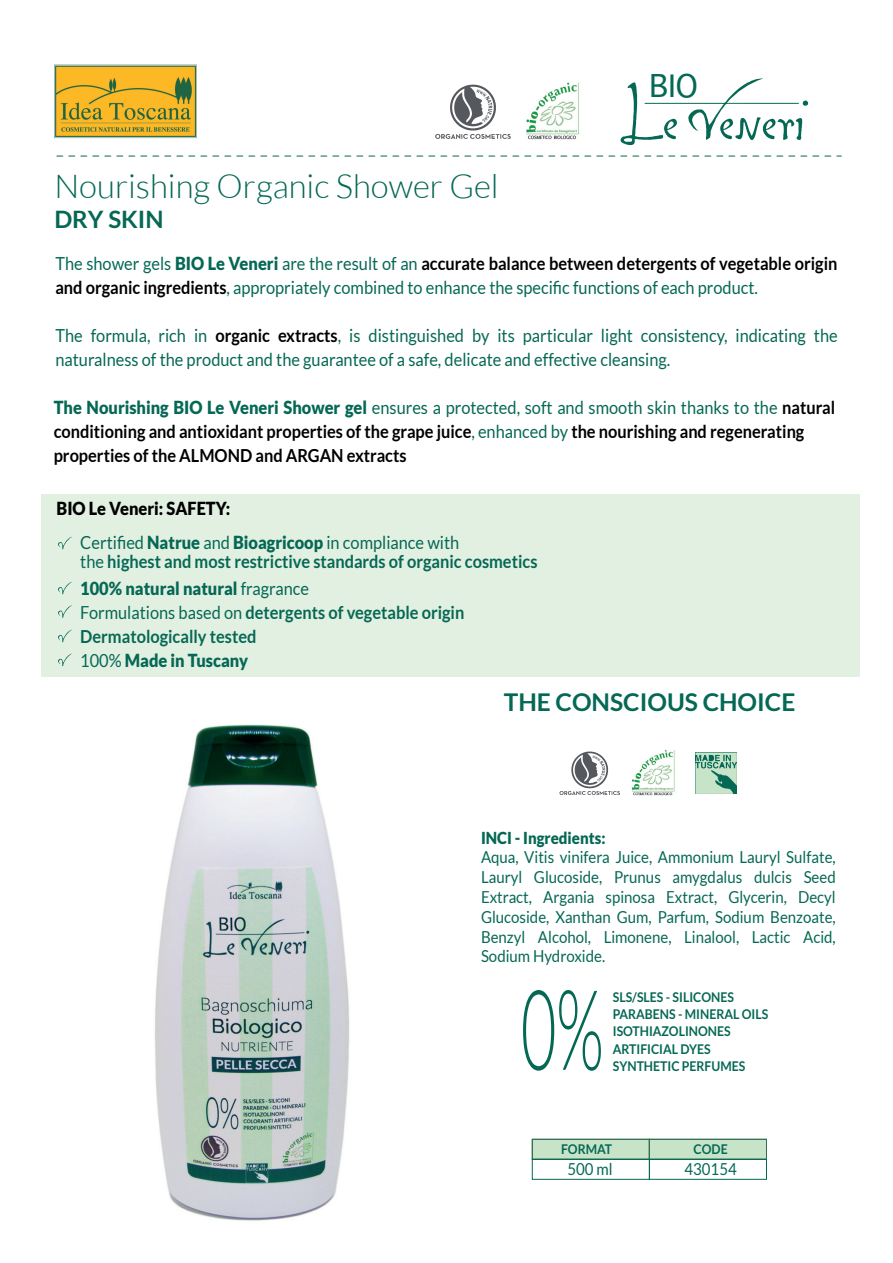
<style>
.page{position:relative;width:893px;height:1263px;background:#fff}
.page>*{position:absolute;margin:0;border:0;box-sizing:border-box;transform-origin:0 0}
.t1{font:300 111.6px "Lato";color:#056854;scale:.55 1}
.t2{font:300 33px "Lato";color:#056854}
.t3{font:30px "Sathu";color:#056854}
.t4{font:700 24.45px "Lato";color:#056854}
.t5{font:700 24px "Lato";color:#056854}
.t6{font:18px/24px "Lato";color:#056854;scale:.91 1}
.t7{font:700 18px/24px "Lato";color:#000001;scale:.91 1}
.t8{font:700 18px/24px "Lato";color:#056854;scale:.91 1}
.t9{font:16.5px/19.8px "Lato";color:#056854;text-align:justify;scale:.91 1}
.t10{font:900 16.5px "Lato";color:#056854;scale:.91 1}
.t11{font:700 13.5px/17.2px "Lato";color:#056854;scale:.91 1}
.s1{font-weight:900}
.s2{font-weight:700;color:#000001}
.s3{font-weight:900;color:#056854}
.s4{font-weight:400;color:#056854}
.s5{font-weight:900;color:#000001}
.s6{font-weight:400}
</style>
<div class="page">
<img style="left:154px;top:724px;width:196px;height:497px">
<div style="left:42px;top:494px;width:818px;height:183px;background:#e2f0e2"></div>
<svg style="left:58px;top:537px;width:14px;height:12px"></svg>
<svg style="left:58px;top:582px;width:14px;height:12px"></svg>
<svg style="left:58px;top:605px;width:14px;height:13px"></svg>
<svg style="left:58px;top:630px;width:14px;height:12px"></svg>
<svg style="left:58px;top:653px;width:14px;height:13px"></svg>
<svg style="left:57px;top:156px;width:784px;height:1px"></svg>
<div style="left:532px;top:1139px;width:118px;height:20px;background:#c7e4c9"></div>
<div style="left:532px;top:1139px;width:118px;height:21px;border:1px solid #3a6d4e"></div>
<div style="left:649px;top:1139px;width:118px;height:20px;background:#c7e4c9"></div>
<div style="left:649px;top:1139px;width:118px;height:21px;border:1px solid #3a6d4e"></div>
<div style="left:532px;top:1159px;width:118px;height:20px;border:1px solid #056854"></div>
<div style="left:649px;top:1159px;width:118px;height:20px;border:1px solid #056854"></div>
<svg style="left:621px;top:78px;width:187px;height:67px"></svg>
<img style="left:526px;top:82px;width:53px;height:58px">
<svg style="left:435px;top:85px;width:76px;height:54px"></svg>
<img style="left:54px;top:65px;width:143px;height:74px">
<img style="left:631px;top:750px;width:44px;height:46px">
<svg style="left:559px;top:751px;width:61px;height:44px"></svg>
<svg style="left:695px;top:752px;width:42px;height:42px;background:#8dbea6"></svg>
<h2 class="t2" style="left:54px;top:168px;width:446px">Nourishing Organic Shower Gel</h2>
<h3 class="t5" style="left:54px;top:205px;width:111px">DRY SKIN</h3>
<h3 class="t3" style="left:649px;top:61px;width:50px">BIO</h3>
<p class="t6" style="left:55px;top:252px;width:861px">The shower gels <span class="s1">BIO Le Veneri</span> are the result of an <span class="s2">accurate balance between detergents of vegetable origin and organic ingredients</span>, appropriately combined to enhance the specific functions of each product.</p>
<p class="t6" style="left:55px;top:324px;width:861px">The formula, rich in <span class="s2">organic extracts</span>, is distinguished by its particular light consistency, indicating the naturalness of the product and the guarantee of a safe, delicate and effective cleansing.</p>
<p class="t7" style="left:54px;top:396px;width:860px"><span class="s3">The Nourishing BIO Le Veneri Shower gel</span> <span class="s4">ensures a protected, soft and smooth skin thanks to the</span> natural conditioning and antioxidant properties of the grape juice<span class="s4">, enhanced by</span> the nourishing and regenerating properties of the ALMOND and ARGAN extracts</p>
<p class="t6" style="left:80px;top:491px;width:418px;line-height:33.9px;text-indent:-24px"><span class="s5">BIO Le Veneri: SAFETY:<br></span>Certified <span class="s1">Natrue</span> and <span class="s1">Bioagricoop</span> in compliance with</p>
<p class="t8" style="left:80px;top:548px;width:504px;line-height:27px"><span class="s6">the</span> highest and most restrictive standards of organic cosmetics<br><span class="s1">100% natural natural</span> <span class="s6">fragrance</span></p>
<p class="t8" style="left:80px;top:600px;width:423px"><span class="s6">Formulations based on</span> detergents of vegetable origin<br>Dermatologically tested<br><span class="s6">100%</span> <span class="s1">Made in Tuscany</span></p>
<h3 class="t4" style="left:504px;top:688px;width:293px">THE CONSCIOUS CHOICE</h3>
<p class="t10" style="left:481px;top:828px;width:138px">INCI - Ingredients:</p>
<p class="t9" style="left:481px;top:847px;width:391px">Aqua, Vitis vinifera Juice, Ammonium Lauryl Sulfate, Lauryl Glucoside, Prunus amygdalus dulcis Seed Extract, Argania spinosa Extract, Glycerin, Decyl Glucoside, Xanthan Gum, Parfum, Sodium Benzoate, Benzyl Alcohol, Limonene, Linalool, Lactic Acid, Sodium Hydroxide.</p>
<h1 class="t1" style="left:521px;top:970px;width:152px">0%</h1>
<p class="t11" style="left:613px;top:988px;width:172px">SLS/SLES - SILICONES<br>PARABENS - MINERAL OILS<br>ISOTHIAZOLINONES<br>ARTIFICIAL DYES<br>SYNTHETIC PERFUMES</p>
<p class="t11" style="left:561px;top:1140px;width:58px">FORMAT</p>
<p class="t11" style="left:693px;top:1140px;width:39px">CODE</p>
<p class="t9" style="left:567px;top:1159px;width:51px">500 ml</p>
<p class="t9" style="left:684px;top:1159px;width:59px">430154</p>
</div>
